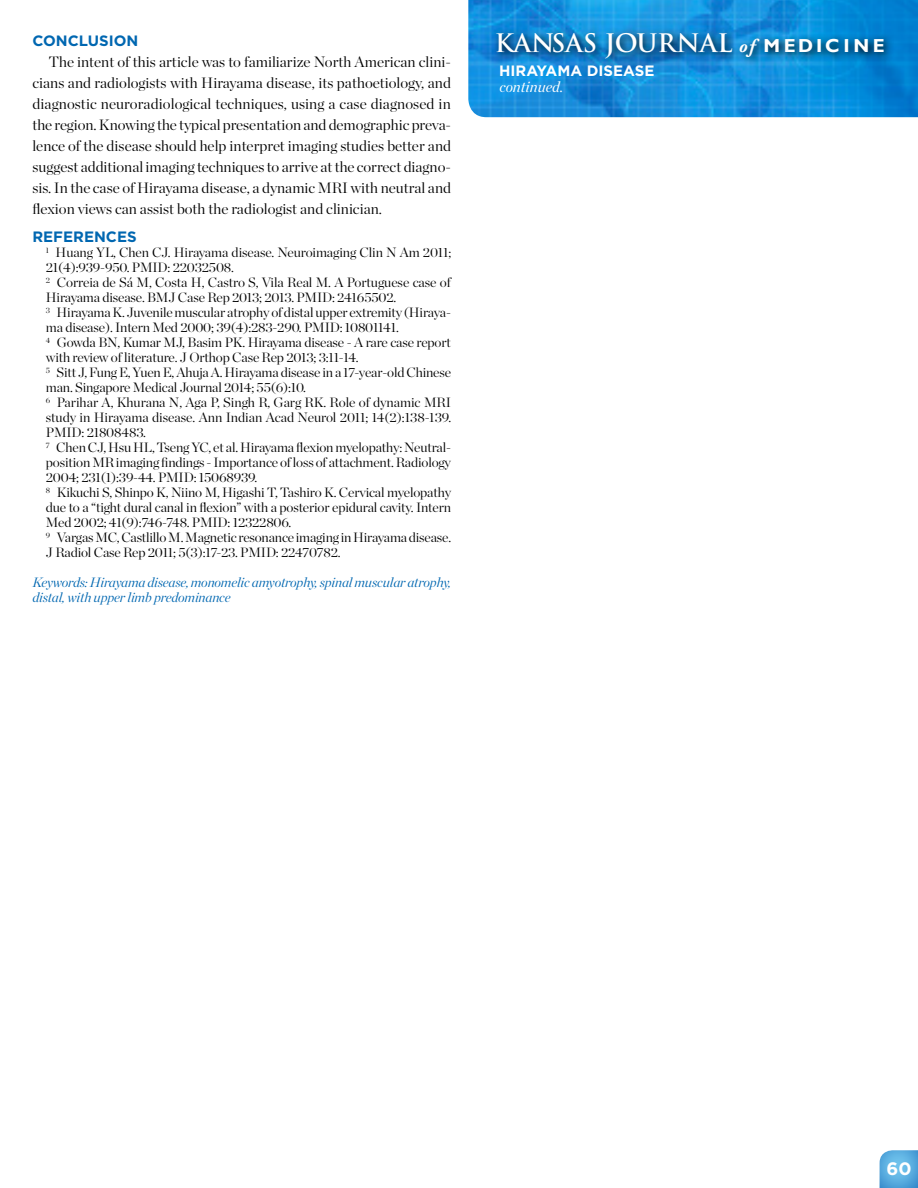
<style>
.page{position:relative;width:918px;height:1188px;background:#fff}
.page>*{position:absolute;margin:0;border:0;box-sizing:border-box;transform-origin:0 0}
.t1{font:700 24.9px "Trajan Pro";color:#fff}
.t2{font:700 18px "Gotham";color:#fff}
.t3{font:300 15px/21px "Chronicle Display";color:#000;text-align:justify}
.t4{font:700 15px "Gotham";color:#0067b1}
.t5{font:700 15px "Gotham";color:#fff}
.t6{font:italic 15px "Chronicle Display";color:#fff}
.t7{font:300 13.5px/15px "Chronicle Display";letter-spacing:-.01em;color:#000}
.t8{font:italic 300 13.5px/15px "Chronicle Display";letter-spacing:-.01em;color:#0067b1}
.s1{font-family:"Adobe Garamond Pro";font-style:italic;font-size:18.75px}
.s2{font-family:"Gill Sans";font-size:18.75px}
</style>
<div class="page">
<img style="left:468px;top:0;width:450px;height:117px">
<svg style="left:492px;top:27px;width:402px;height:41px;background:#107abd"></svg>
<svg style="left:879px;top:1150px;width:39px;height:38px"></svg>
<p class="t4" style="left:32px;top:31px;width:108px">CONCLUSION</p>
<p class="t3" style="left:32px;top:50px;width:420px;text-indent:17px">The intent of this article was to familiarize North American clini&shy;cians and radiologists with Hirayama disease, its pathoetiology, and diagnostic neuroradiological techniques, using a case diagnosed in the region. Knowing the typical presentation and demographic preva&shy;lence of the disease should help interpret imaging studies better and suggest additional imaging techniques to arrive at the correct diagno&shy;sis. In the case of Hirayama disease, a dynamic MRI with neutral and flexion views can assist both the radiologist and clinician.</p>
<p class="t4" style="left:32px;top:227px;width:106px">REFERENCES</p>
<p class="t7" style="left:46px;top:244px;width:407px"><sup>1</sup> Huang YL, Chen CJ. Hirayama disease. Neuroimaging Clin N Am 2011;<br>21(4):939-950. PMID: 22032508.</p>
<p class="t7" style="left:46px;top:274px;width:407px"><sup>2</sup> Correia de Sá M, Costa H, Castro S, Vila Real M. A Portuguese case of<br>Hirayama disease. BMJ Case Rep 2013; 2013. PMID: 24165502.</p>
<p class="t7" style="left:46px;top:304px;width:407px"><sup>3</sup> Hirayama K. Juvenile muscular atrophy of distal upper extremity (Hiraya&shy;ma disease). Intern Med 2000; 39(4):283-290. PMID: 10801141.</p>
<p class="t7" style="left:46px;top:334px;width:407px"><sup>4</sup> Gowda BN, Kumar MJ, Basim PK. Hirayama disease - A rare case report with review of literature. J Orthop Case Rep 2013; 3:11-14.</p>
<p class="t7" style="left:46px;top:364px;width:407px"><sup>5</sup> Sitt J, Fung E, Yuen E, Ahuja A. Hirayama disease in a 17-year-old Chinese man. Singapore Medical Journal 2014; 55(6):10.</p>
<p class="t7" style="left:46px;top:394px;width:407px;text-align:justify"><sup>6</sup> Parihar A, Khurana N, Aga P, Singh R, Garg RK. Role of dynamic MRI study in Hirayama disease. Ann Indian Acad Neurol 2011; 14(2):138-139.<br>PMID: 21808483.</p>
<p class="t7" style="left:46px;top:439px;width:407px;text-align:justify"><sup>7</sup> Chen CJ, Hsu HL, Tseng YC, et al. Hirayama flexion myelopathy: Neutral&shy;position MR imaging findings - Importance of loss of attachment. Radiology 2004; 231(1):39-44. PMID: 15068939.</p>
<p class="t7" style="left:46px;top:484px;width:407px;text-align:justify"><sup>8</sup> Kikuchi S, Shinpo K, Niino M, Higashi T, Tashiro K. Cervical myelopathy due to a “tight dural canal in flexion” with a posterior epidural cavity. Intern Med 2002; 41(9):746-748. PMID: 12322806.</p>
<p class="t7" style="left:46px;top:529px;width:407px"><sup>9</sup> Vargas MC, Castlillo M. Magnetic resonance imaging in Hirayama disease.<br>J Radiol Case Rep 2011; 5(3):17-23. PMID: 22470782.</p>
<p class="t8" style="left:32px;top:574px;width:420px">Keywords: Hirayama disease, monomelic amyotrophy, spinal muscular atrophy, distal, with upper limb predominance</p>
<p class="t1" style="left:495px;top:28px;width:391px">KANSAS JOURNAL <span class="s1">of</span> <span class="s2">M EDIC I N E</span></p>
<p class="t5" style="left:499px;top:61px;width:157px">HIRAYAMA DISEASE</p>
<p class="t6" style="left:499px;top:75px;width:65px">continued.</p>
<h2 class="t2" style="left:887px;top:1157px;width:27px">60</h2>
</div>
